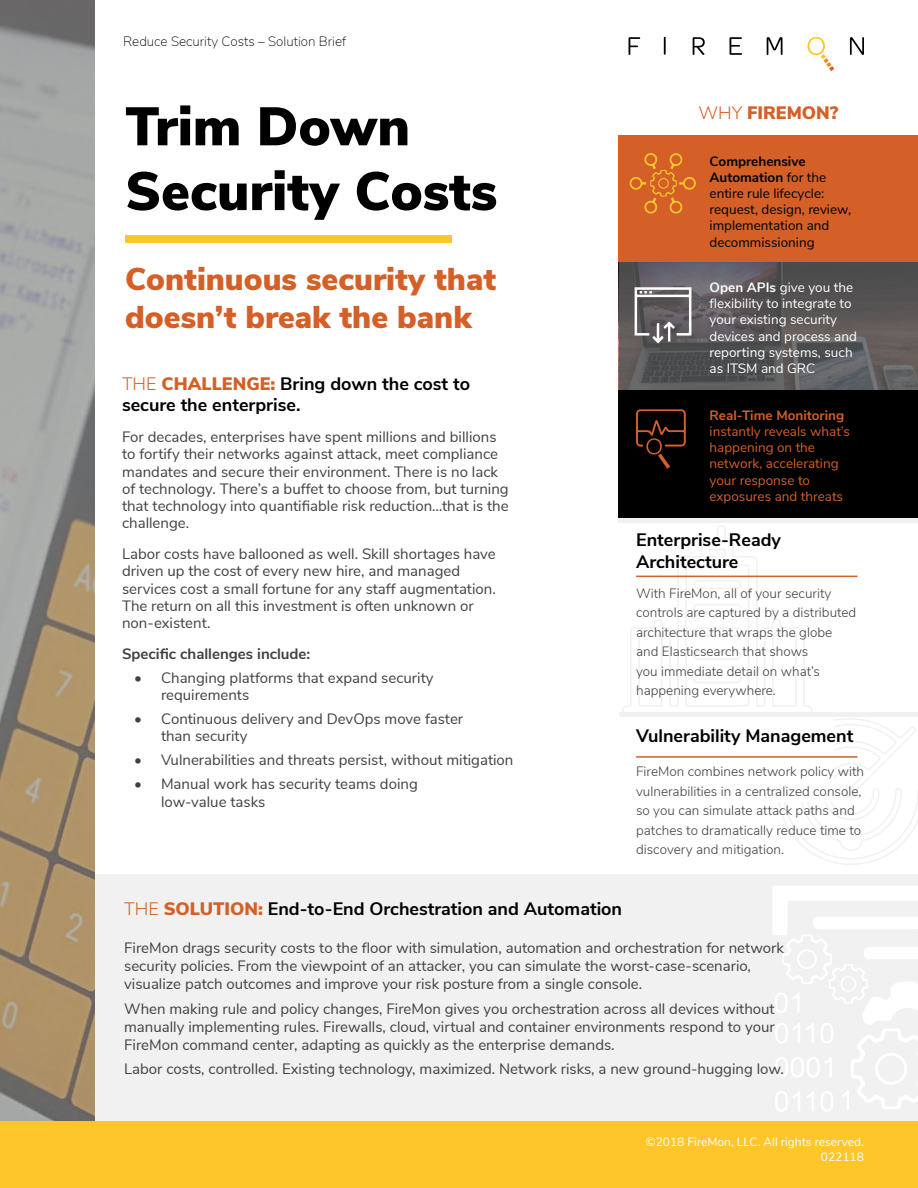
<style>
.page{position:relative;width:918px;height:1188px;background:#fff}
.page>*{position:absolute;margin:0;border:0;box-sizing:border-box;transform-origin:0 0}
.t1{font:900 54px/64.8px "Nunito Sans";color:#000}
.t2{font:900 31.5px/37.8px "Nunito Sans";color:#d46027}
.t3{font:700 18px/21.6px "Nunito Sans";color:#000}
.t4{font:900 18px "Nunito Sans";color:#d46027}
.t5{font:15px/17.2px "Nunito Sans";color:#414042}
.t6{font:700 15px "Nunito Sans";color:#414042}
.t7{font:300 13.5px/19.5px "Nunito Sans";color:#414042}
.t8{font:13.5px/16.2px "Nunito Sans";color:#fff}
.t9{font:13.5px/16.2px "Nunito Sans";color:#000}
.t10{font:13.5px/16.2px "Nunito Sans";color:#d46027}
.t11{font:200 13.5px "Nunito Sans";color:#000}
.t12{font:700 13.5px "Nunito Sans";color:#d46027}
.t13{font:12px/14.4px "Nunito Sans";color:#fff;text-align:right}
.s1{font-weight:300;color:#d46027}
.s2{font-weight:900;color:#d46027}
.s3{font-weight:300}
.s4{font-weight:700}
</style>
<div class="page">
<svg style="left:779px;top:575px;width:139px;height:290px"></svg>
<div style="left:95px;top:875px;width:823px;height:313px;background:#f1f1f2"></div>
<svg style="left:773px;top:886px;width:145px;height:226px"></svg>
<svg style="left:621px;top:522px;width:192px;height:190px"></svg>
<svg style="left:693px;top:579px;width:49px;height:11px"></svg>
<svg style="left:693px;top:627px;width:49px;height:10px"></svg>
<svg style="left:693px;top:603px;width:48px;height:11px"></svg>
<svg style="left:693px;top:650px;width:50px;height:11px"></svg>
<svg style="left:694px;top:674px;width:49px;height:10px"></svg>
<svg style="left:0;top:0;width:95px;height:1121px;background:#a19786"></svg>
<div style="left:619px;top:390px;width:299px;height:128px;background:#000"></div>
<svg style="left:619px;top:261px;width:299px;height:129px;background:#5a5759"></svg>
<div style="left:619px;top:135px;width:299px;height:126px;background:#d46027"></div>
<div style="left:606px;top:717px;width:228px;height:84px;background:#fff"></div>
<div style="left:0;top:1121px;width:918px;height:67px;background:#ffc62c"></div>
<div style="left:125px;top:235px;width:327px;height:8px;background:#ffc62c"></div>
<svg style="left:664px;top:37px;width:2px;height:18px"></svg>
<svg style="left:629px;top:37px;width:11px;height:18px"></svg>
<svg style="left:693px;top:37px;width:12px;height:18px"></svg>
<svg style="left:730px;top:37px;width:12px;height:18px"></svg>
<svg style="left:767px;top:37px;width:16px;height:18px"></svg>
<svg style="left:850px;top:37px;width:14px;height:18px"></svg>
<svg style="left:808px;top:37px;width:26px;height:34px"></svg>
<svg style="left:630px;top:153px;width:66px;height:61px"></svg>
<div style="left:619px;top:712px;width:299px;height:5px;background:#f1f1f2"></div>
<hr style="left:619px;top:518px;width:299px;height:4px;background:#f1f1f2">
<hr style="left:636px;top:576px;width:222px;height:1px;background:#d46027">
<hr style="left:636px;top:756px;width:222px;height:2px;background:#d46027">
<svg style="left:636px;top:409px;width:50px;height:60px"></svg>
<svg style="left:634px;top:287px;width:57px;height:56px"></svg>
<p class="t11" style="left:123px;top:32px;width:225px">Reduce Security Costs – Solution Brief</p>
<h1 class="t1" style="left:125px;top:92px;width:374px">Trim Down<br>Security Costs</h1>
<h2 class="t2" style="left:125px;top:259px;width:372px">Continuous security that doesn’t break the bank</h2>
<p class="t3" style="left:122px;top:372px;width:350px"><span class="s1">THE</span> <span class="s2">CHALLENGE:</span> Bring down the cost to secure the enterprise.</p>
<p class="t5" style="left:122px;top:427px;width:388px">For decades, enterprises have spent millions and billions to fortify their networks against attack, meet compliance mandates and secure their environment. There is no lack of technology. There’s a buffet to choose from, but turning that technology into quantifiable risk reduction…that is the challenge.</p>
<p class="t5" style="left:122px;top:544px;width:375px">Labor costs have ballooned as well. Skill shortages have driven up the cost of every new hire, and managed services cost a small fortune for any staff augmentation.<br>The return on all this investment is often unknown or non-existent.</p>
<p class="t6" style="left:122px;top:643px;width:190px">Specific challenges include:</p>
<p class="t5" style="left:161px;top:668px;width:274px;text-indent:-27px">• Changing platforms that expand security requirements</p>
<p class="t5" style="left:161px;top:709px;width:304px;text-indent:-27px">• Continuous delivery and DevOps move faster than security</p>
<p class="t5" style="left:134px;top:751px;width:381px">• Vulnerabilities and threats persist, without mitigation</p>
<p class="t5" style="left:161px;top:775px;width:258px;text-indent:-27px">• Manual work has security teams doing low-value tasks</p>
<p class="t4" style="left:698px;top:99px;width:142px"><span class="s3">WHY</span> FIREMON?</p>
<p class="t9" style="left:710px;top:152px;width:143px"><span class="s4">Comprehensive<br>Automation</span> for the entire rule lifecycle: request, design, review, implementation and decommissioning</p>
<p class="t8" style="left:710px;top:278px;width:149px"><span class="s4">Open APIs</span> give you the flexibility to integrate to your existing security devices and process and reporting systems, such as ITSM and GRC</p>
<p class="t12" style="left:710px;top:405px;width:136px">Real-Time Monitoring</p>
<p class="t10" style="left:710px;top:422px;width:142px">instantly reveals what’s happening on the network, accelerating your response to exposures and threats</p>
<p class="t3" style="left:636px;top:528px;width:146px">Enterprise-Ready<br>Architecture</p>
<p class="t7" style="left:636px;top:582px;width:222px">With FireMon, all of your security controls are captured by a distributed architecture that wraps the globe and Elasticsearch that shows<br>you immediate detail on what’s happening everywhere.</p>
<p class="t3" style="left:636px;top:724px;width:219px">Vulnerability Management</p>
<p class="t7" style="left:636px;top:761px;width:229px">FireMon combines network policy with vulnerabilities in a centralized console, so you can simulate attack paths and patches to dramatically reduce time to discovery and mitigation.</p>
<p class="t3" style="left:124px;top:897px;width:499px"><span class="s1">THE</span> <span class="s2">SOLUTION:</span> End-to-End Orchestration and Automation</p>
<p class="t5" style="left:124px;top:938px;width:661px;line-height:18px">FireMon drags security costs to the floor with simulation, automation and orchestration for network security policies. From the viewpoint of an attacker, you can simulate the worst-case-scenario, visualize patch outcomes and improve your risk posture from a single console.</p>
<p class="t5" style="left:124px;top:998px;width:652px;line-height:18px;text-align:justify">When making rule and policy changes, FireMon gives you orchestration across all devices without manually implementing rules. Firewalls, cloud, virtual and container environments respond to your FireMon command center, adapting as quickly as the enterprise demands.</p>
<p class="t5" style="left:124px;top:1060px;width:661px">Labor costs, controlled. Existing technology, maximized. Network risks, a new ground-hugging low.</p>
<p class="t13" style="left:646px;top:1134px;width:220px">©2018 FireMon, LLC. All rights reserved.<br>022118</p>
</div>
